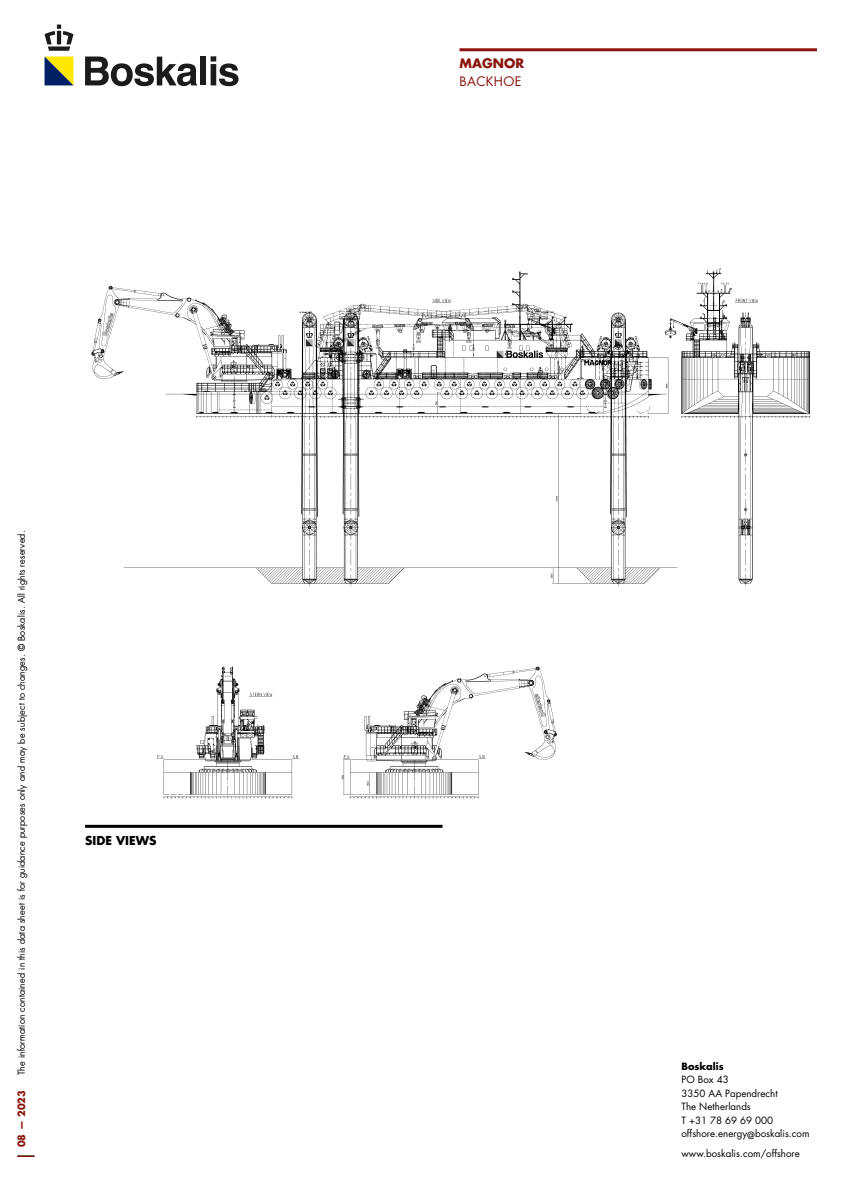
<style>
.page{position:relative;width:851px;height:1191px;background:#fff}
.page>*{position:absolute;margin:0;border:0;box-sizing:border-box;transform-origin:0 0}
._000_JEC_Subheading{font:12.75px "Futura Std";letter-spacing:.025em;color:#89140c}
._000_JEC_Subheading-2{font:700 12.75px "Futura Std";color:#89140c}
._000_JEC_Heading_3{font:700 12px "Futura Std";color:#000}
._000_BOS_Address{font:9.75px/13.5px "Futura Std";color:#000}
._000_JEC_Address{font:9.75px "Futura Std";color:#000}
._000_BOS_Address-2{font:700 9.75px "Futura Std";color:#000}
._000_BOS_Code{font:700 9.75px "Futura Std";letter-spacing:.01em;color:#89140c}
._000_BOS_All_rights{font:300 9px "Futura Std";letter-spacing:.025em;color:#000}
</style>
<div class="page">
<svg style="left:45px;top:57px;width:28px;height:28px"></svg>
<svg style="left:85px;top:57px;width:112px;height:29px"></svg>
<div style="left:200px;top:57px;width:6px;height:28px;background:#1b1b1a"></div>
<svg style="left:210px;top:56px;width:28px;height:30px"></svg>
<svg style="left:45px;top:25px;width:28px;height:26px"></svg>
<img style="left:91px;top:268px;width:720px;height:531px">
<hr style="left:85px;top:825px;width:357px;height:3px;background:#000">
<hr style="left:459px;top:48px;width:357px;height:3px;background:#89140c">
<svg style="left:17px;top:1155px;width:17px;height:2px"></svg>
<p class="_000_BOS_All_rights" style="left:16px;top:1074px;width:546px;rotate:-90deg">The information contained in this data sheet is for guidance purposes only and may be subject to changes. © Boskalis. All rights reserved.</p>
<p class="_000_BOS_Code" style="left:15px;top:1147px;width:59px;rotate:-90deg">08 — 2023</p>
<p class="_000_JEC_Heading_3" style="left:85px;top:832px;width:73px">SIDE VIEWS</p>
<p class="_000_JEC_Subheading-2" style="left:459px;top:55px;width:66px">MAGNOR</p>
<p class="_000_JEC_Subheading" style="left:459px;top:73px;width:63px">BACKHOE</p>
<p class="_000_BOS_Address-2" style="left:681px;top:1059px;width:44px">Boskalis</p>
<p class="_000_BOS_Address" style="left:681px;top:1073px;width:98px">PO Box 43<br>3350 AA Papendrecht<br>The Netherlands</p>
<p class="_000_BOS_Address" style="left:681px;top:1113px;width:93px">T +31 78 69 69 000</p>
<p class="_000_JEC_Address" style="left:681px;top:1127px;width:129px">offshore.energy@boskalis.com</p>
<p class="_000_BOS_Address" style="left:681px;top:1146px;width:120px">www.boskalis.com/offshore</p>
</div>
